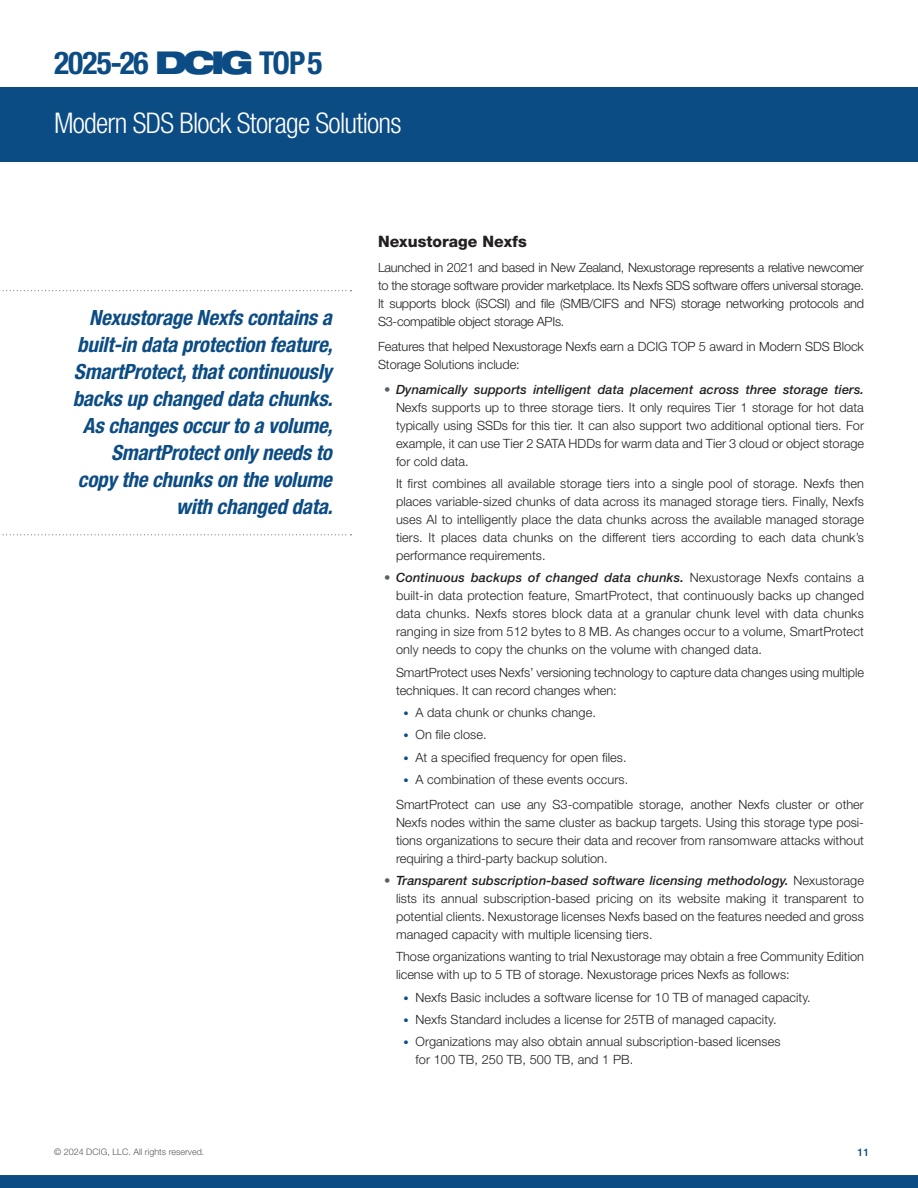
<style>
.page{position:relative;width:918px;height:1188px;background:#fff}
.page>*{position:absolute;margin:0;border:0;box-sizing:border-box;transform-origin:0 0}
.t1{font:700 condensed 31.5px "Helvetica Neue LT Std";letter-spacing:-.03em;color:#0c4c84}
.t2{font:300 condensed 28.5px "Helvetica Neue LT Std";letter-spacing:-.025em;color:#fff}
.Pull_quote{font:italic 700 condensed 21px/27px "Helvetica Neue LT Std";letter-spacing:-.01em;color:#0c4c84;text-align:right}
.Subhead___Small{font:800 15.75px "Helvetica Neue LT Std";color:#231f20}
.Bulleted_text_-_NO_BULLET{font:300 12.75px/18px "Helvetica Neue LT Std";color:#231f20;text-align:justify}
.t3{font:500 10.5px "Helvetica Neue LT Std";color:#0c4c84}
.t4{font:300 9px "Helvetica Neue LT Std";color:#58595b}
.s1{font-weight:900;font-stretch:expanded}
.s2{color:#576066}
.s3{font-weight:500;font-style:italic}
.s4{font-weight:500;font-size:10.5px;color:#0c4c84}
</style>
<div class="page">
<div style="left:0;top:1175px;width:918px;height:13px;background:#0c4c84"></div>
<svg style="left:0;top:290px;width:351px;height:1px"></svg>
<svg style="left:0;top:534px;width:351px;height:1px"></svg>
<div style="left:0;top:88px;width:918px;height:74px;background:#0c4c84"></div>
<h1 class="t1" style="left:54px;top:44px;width:270px">2025-26 <span class="s1">DCIG</span> TOP 5</h1>
<h2 class="t2" style="left:54px;top:107px;width:349px">Modern SDS Block Storage Solutions</h2>
<p class="Pull_quote" style="left:73px;top:304px;width:261px">Nexustorage Nexfs contains a built-in data protection feature,<br>SmartProtect, that continuously backs up changed data chunks.<br>As changes occur to a volume,<br>SmartProtect only needs to copy the chunks on the volume with changed data.</p>
<p class="Subhead___Small" style="left:378px;top:233px;width:150px">Nexustorage Nexfs</p>
<p class="Bulleted_text_-_NO_BULLET" style="left:378px;top:258px;width:488px">Launched in 2021 and based in New Zealand, Nexustorage represents a relative newcomer to the storage software provider marketplace. Its Nexfs SDS software offers universal storage.<br>It supports block (iSCSI) and file (SMB/CIFS and NFS) storage networking protocols and S3-compatible object storage APIs.</p>
<p class="Bulleted_text_-_NO_BULLET" style="left:378px;top:337px;width:487px">Features that helped Nexustorage Nexfs earn a DCIG TOP 5 award in Modern SDS Block<br>Storage Solutions include:</p>
<p class="Bulleted_text_-_NO_BULLET" style="left:396px;top:380px;width:470px;text-indent:-12px"><span class="s2">•</span> <span class="s3">Dynamically supports intelligent data placement across three storage tiers.<br></span>Nexfs supports up to three storage tiers. It only requires Tier 1 storage for hot data typically using SSDs for this tier. It can also support two additional optional tiers. For example, it can use Tier 2 SATA HDDs for warm data and Tier 3 cloud or object storage for cold data.</p>
<p class="Bulleted_text_-_NO_BULLET" style="left:396px;top:474px;width:470px">It first combines all available storage tiers into a single pool of storage. Nexfs then places variable-sized chunks of data across its managed storage tiers. Finally, Nexfs uses AI to intelligently place the data chunks across the available managed storage tiers. It places data chunks on the different tiers according to each data chunk’s performance requirements.</p>
<p class="Bulleted_text_-_NO_BULLET" style="left:396px;top:569px;width:470px;text-indent:-12px"><span class="s2">•</span> <span class="s3">Continuous backups of changed data chunks.</span> Nexustorage Nexfs contains a built-in data protection feature, SmartProtect, that continuously backs up changed data chunks. Nexfs stores block data at a granular chunk level with data chunks ranging in size from 512 bytes to 8 MB. As changes occur to a volume, SmartProtect only needs to copy the chunks on the volume with changed data.</p>
<p class="Bulleted_text_-_NO_BULLET" style="left:396px;top:663px;width:469px">SmartProtect uses Nexfs’ versioning technology to capture data changes using multiple techniques. It can record changes when:</p>
<p class="Bulleted_text_-_NO_BULLET" style="left:404px;top:703px;width:194px"><span class="s4">•</span> A data chunk or chunks change.</p>
<p class="Bulleted_text_-_NO_BULLET" style="left:404px;top:726px;width:85px"><span class="s4">•</span> On file close.</p>
<p class="Bulleted_text_-_NO_BULLET" style="left:404px;top:748px;width:225px"><span class="s4">•</span> At a specified frequency for open files.</p>
<p class="Bulleted_text_-_NO_BULLET" style="left:404px;top:770px;width:226px"><span class="s4">•</span> A combination of these events occurs.</p>
<p class="Bulleted_text_-_NO_BULLET" style="left:396px;top:795px;width:469px">SmartProtect can use any S3-compatible storage, another Nexfs cluster or other Nexfs nodes within the same cluster as backup targets. Using this storage type posi&shy;tions organizations to secure their data and recover from ransomware attacks without requiring a third-party backup solution.</p>
<p class="Bulleted_text_-_NO_BULLET" style="left:396px;top:871px;width:470px;text-indent:-12px"><span class="s2">•</span> <span class="s3">Transparent subscription-based software licensing methodology.</span> Nexustorage lists its annual subscription-based pricing on its website making it transparent to potential clients. Nexustorage licenses Nexfs based on the features needed and gross managed capacity with multiple licensing tiers.</p>
<p class="Bulleted_text_-_NO_BULLET" style="left:396px;top:948px;width:470px">Those organizations wanting to trial Nexustorage may obtain a free Community Edition license with up to 5 TB of storage. Nexustorage prices Nexfs as follows:</p>
<p class="Bulleted_text_-_NO_BULLET" style="left:404px;top:988px;width:409px"><span class="s4">•</span> Nexfs Basic includes a software license for 10 TB of managed capacity.</p>
<p class="Bulleted_text_-_NO_BULLET" style="left:404px;top:1010px;width:375px"><span class="s4">•</span> Nexfs Standard includes a license for 25TB of managed capacity.</p>
<p class="Bulleted_text_-_NO_BULLET" style="left:416px;top:1033px;width:367px;text-indent:-12px"><span class="s4">•</span> Organizations may also obtain annual subscription-based licenses for 100 TB, 250 TB, 500 TB, and 1 PB.</p>
<p class="t4" style="left:54px;top:1147px;width:152px">© 2024 DCIG, LLC. All rights reserved.</p>
<p class="t3" style="left:857px;top:1146px;width:13px">11</p>
</div>
